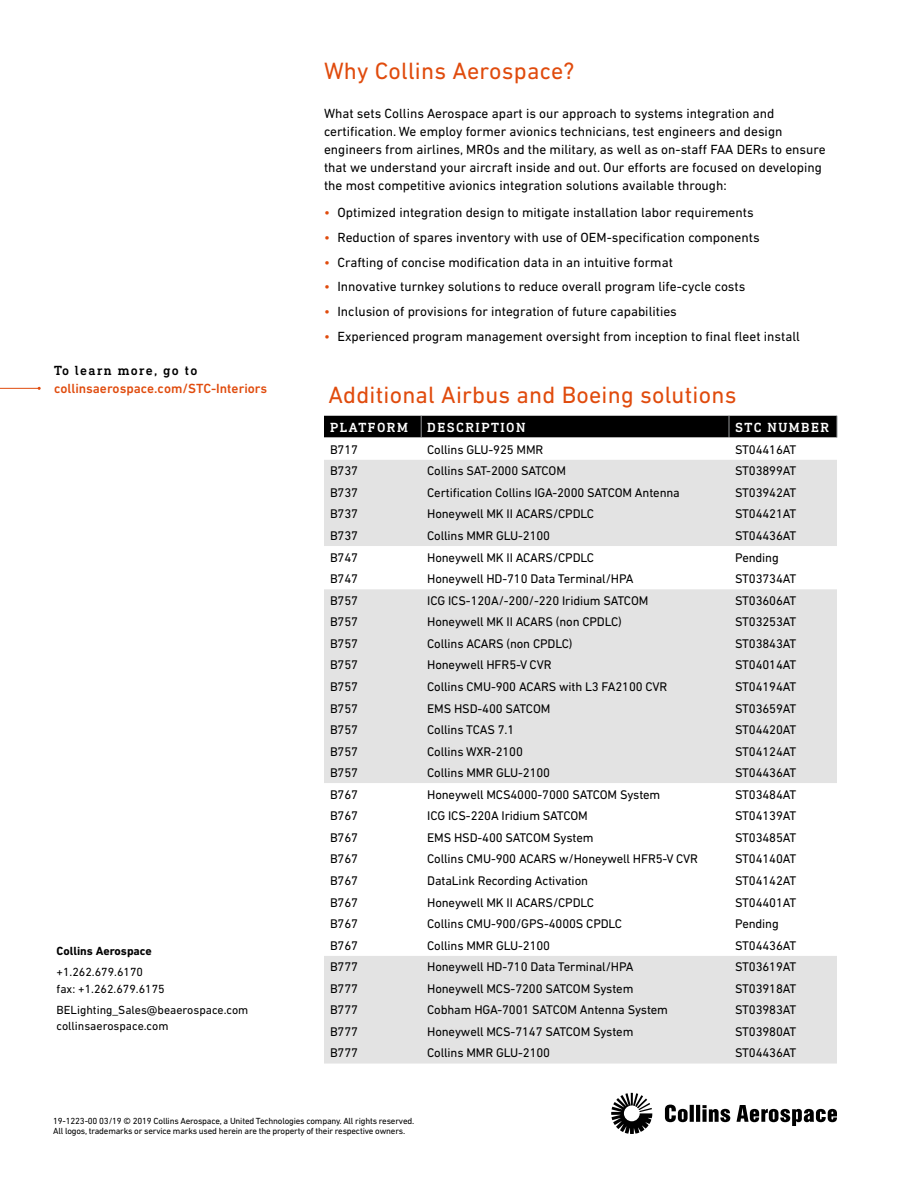
<style>
.page{position:relative;width:918px;height:1188px;background:#fff}
.page>*{position:absolute;margin:0;border:0;box-sizing:border-box;transform-origin:0 0}
.t1{font:24px "DIN Next LT Pro";letter-spacing:.01em;color:#e04b0d}
.t2{font:13.5px/18px "DIN Next LT Pro";color:#000}
.t3{font:500 13.5px "DIN Next LT Pro";color:#e04b0d}
.t4{font:500 13.5px "DIN Next Slab Pro";letter-spacing:.11em;color:#fff}
.t5{font:500 13.5px "DIN Next Slab Pro";letter-spacing:.1em;color:#000}
.t6{font:12.75px "DIN Next LT Pro";letter-spacing:-.01em;color:#000}
.t7{font:12px/16.5px "DIN Next LT Pro";color:#000}
.t8{font:700 12px "DIN Next LT Pro";color:#000}
.t9{font:9px/10.5px "DIN Next LT Pro";letter-spacing:-.02em;color:#000}
.s1{color:#e04b0d}
</style>
<div class="page">
<svg style="left:611px;top:1093px;width:41px;height:41px"></svg>
<svg style="left:665px;top:1105px;width:172px;height:21px"></svg>
<hr style="left:0;top:388px;width:39px;height:1px;background:#e04b0d">
<div style="left:324px;top:460px;width:513px;height:604px;background:#e3e3e3"></div>
<svg style="left:324px;top:546px;width:513px;height:410px"></svg>
<div style="left:324px;top:416px;width:514px;height:22px;background:#000"></div>
<h1 class="t1" style="left:324px;top:57px;width:252px">Why Collins Aerospace?</h1>
<p class="t5" style="left:54px;top:362px;width:145px">To learn more, go to</p>
<p class="t3" style="left:54px;top:380px;width:215px">collinsaerospace.com/STC-Interiors</p>
<p class="t8" style="left:57px;top:944px;width:97px">Collins Aerospace</p>
<p class="t7" style="left:57px;top:964px;width:110px">+1.262.679.6170 fax: +1.262.679.6175</p>
<p class="t7" style="left:57px;top:1001px;width:193px">BELighting_Sales@beaerospace.com collinsaerospace.com</p>
<p class="t2" style="left:324px;top:104px;width:503px">What sets Collins Aerospace apart is our approach to systems integration and certification. We employ former avionics technicians, test engineers and design engineers from airlines, MROs and the military, as well as on-staff FAA DERs to ensure that we understand your aircraft inside and out. Our efforts are focused on developing the most competitive avionics integration solutions available through:</p>
<p class="t2" style="left:324px;top:203px;width:431px"><span class="s1">•</span> Optimized integration design to mitigate installation labor requirements</p>
<p class="t2" style="left:324px;top:228px;width:437px"><span class="s1">•</span> Reduction of spares inventory with use of OEM-specification components</p>
<p class="t2" style="left:324px;top:253px;width:350px"><span class="s1">•</span> Crafting of concise modification data in an intuitive format</p>
<p class="t2" style="left:324px;top:278px;width:423px"><span class="s1">•</span> Innovative turnkey solutions to reduce overall program life-cycle costs</p>
<p class="t2" style="left:324px;top:302px;width:354px"><span class="s1">•</span> Inclusion of provisions for integration of future capabilities</p>
<p class="t2" style="left:324px;top:327px;width:477px"><span class="s1">•</span> Experienced program management oversight from inception to final fleet install</p>
<h1 class="t1" style="left:328px;top:381px;width:409px">Additional Airbus and Boeing solutions</h1>
<p class="t4" style="left:330px;top:419px;width:79px">PLATFORM</p>
<p class="t4" style="left:427px;top:419px;width:100px">DESCRIPTION</p>
<p class="t4" style="left:735px;top:419px;width:95px">STC NUMBER</p>
<p class="t6" style="left:330px;top:442px;width:30px">B717</p>
<p class="t6" style="left:427px;top:442px;width:118px">Collins GLU-925 MMR</p>
<p class="t6" style="left:735px;top:442px;width:63px">ST04416AT</p>
<p class="t6" style="left:330px;top:464px;width:30px">B737</p>
<p class="t6" style="left:427px;top:464px;width:140px">Collins SAT-2000 SATCOM</p>
<p class="t6" style="left:735px;top:464px;width:63px">ST03899AT</p>
<p class="t6" style="left:330px;top:485px;width:30px">B737</p>
<p class="t6" style="left:427px;top:485px;width:254px">Certification Collins IGA-2000 SATCOM Antenna</p>
<p class="t6" style="left:735px;top:485px;width:63px">ST03942AT</p>
<p class="t6" style="left:330px;top:507px;width:30px">B737</p>
<p class="t6" style="left:427px;top:507px;width:168px">Honeywell MK II ACARS/CPDLC</p>
<p class="t6" style="left:735px;top:507px;width:63px">ST04421AT</p>
<p class="t6" style="left:330px;top:528px;width:30px">B737</p>
<p class="t6" style="left:427px;top:528px;width:124px">Collins MMR GLU-2100</p>
<p class="t6" style="left:735px;top:528px;width:63px">ST04436AT</p>
<p class="t6" style="left:330px;top:550px;width:30px">B747</p>
<p class="t6" style="left:427px;top:550px;width:168px">Honeywell MK II ACARS/CPDLC</p>
<p class="t6" style="left:735px;top:550px;width:45px">Pending</p>
<p class="t6" style="left:330px;top:571px;width:30px">B747</p>
<p class="t6" style="left:427px;top:571px;width:208px">Honeywell HD-710 Data Terminal/HPA</p>
<p class="t6" style="left:735px;top:571px;width:63px">ST03734AT</p>
<p class="t6" style="left:330px;top:593px;width:30px">B757</p>
<p class="t6" style="left:427px;top:593px;width:223px">ICG ICS-120A/-200/-220 Iridium SATCOM</p>
<p class="t6" style="left:735px;top:593px;width:63px">ST03606AT</p>
<p class="t6" style="left:330px;top:615px;width:30px">B757</p>
<p class="t6" style="left:427px;top:615px;width:196px">Honeywell MK II ACARS (non CPDLC)</p>
<p class="t6" style="left:735px;top:615px;width:63px">ST03253AT</p>
<p class="t6" style="left:330px;top:636px;width:30px">B757</p>
<p class="t6" style="left:427px;top:636px;width:147px">Collins ACARS (non CPDLC)</p>
<p class="t6" style="left:735px;top:636px;width:63px">ST03843AT</p>
<p class="t6" style="left:330px;top:658px;width:30px">B757</p>
<p class="t6" style="left:427px;top:658px;width:126px">Honeywell HFR5-V CVR</p>
<p class="t6" style="left:735px;top:658px;width:63px">ST04014AT</p>
<p class="t6" style="left:330px;top:679px;width:30px">B757</p>
<p class="t6" style="left:427px;top:679px;width:242px">Collins CMU-900 ACARS with L3 FA2100 CVR</p>
<p class="t6" style="left:735px;top:679px;width:63px">ST04194AT</p>
<p class="t6" style="left:330px;top:701px;width:30px">B757</p>
<p class="t6" style="left:427px;top:701px;width:125px">EMS HSD-400 SATCOM</p>
<p class="t6" style="left:735px;top:701px;width:63px">ST03659AT</p>
<p class="t6" style="left:330px;top:722px;width:30px">B757</p>
<p class="t6" style="left:427px;top:722px;width:89px">Collins TCAS 7.1</p>
<p class="t6" style="left:735px;top:722px;width:63px">ST04420AT</p>
<p class="t6" style="left:330px;top:744px;width:30px">B757</p>
<p class="t6" style="left:427px;top:744px;width:97px">Collins WXR-2100</p>
<p class="t6" style="left:735px;top:744px;width:63px">ST04124AT</p>
<p class="t6" style="left:330px;top:766px;width:30px">B757</p>
<p class="t6" style="left:427px;top:766px;width:124px">Collins MMR GLU-2100</p>
<p class="t6" style="left:735px;top:766px;width:63px">ST04436AT</p>
<p class="t6" style="left:330px;top:787px;width:30px">B767</p>
<p class="t6" style="left:427px;top:787px;width:235px">Honeywell MCS4000-7000 SATCOM System</p>
<p class="t6" style="left:735px;top:787px;width:63px">ST03484AT</p>
<p class="t6" style="left:330px;top:809px;width:30px">B767</p>
<p class="t6" style="left:427px;top:809px;width:162px">ICG ICS-220A Iridium SATCOM</p>
<p class="t6" style="left:735px;top:809px;width:63px">ST04139AT</p>
<p class="t6" style="left:330px;top:830px;width:30px">B767</p>
<p class="t6" style="left:427px;top:830px;width:168px">EMS HSD-400 SATCOM System</p>
<p class="t6" style="left:735px;top:830px;width:63px">ST03485AT</p>
<p class="t6" style="left:330px;top:852px;width:30px">B767</p>
<p class="t6" style="left:427px;top:852px;width:272px">Collins CMU-900 ACARS w/Honeywell HFR5-V CVR</p>
<p class="t6" style="left:735px;top:852px;width:63px">ST04140AT</p>
<p class="t6" style="left:330px;top:873px;width:30px">B767</p>
<p class="t6" style="left:427px;top:873px;width:162px">DataLink Recording Activation</p>
<p class="t6" style="left:735px;top:873px;width:63px">ST04142AT</p>
<p class="t6" style="left:330px;top:895px;width:30px">B767</p>
<p class="t6" style="left:427px;top:895px;width:168px">Honeywell MK II ACARS/CPDLC</p>
<p class="t6" style="left:735px;top:895px;width:63px">ST04401AT</p>
<p class="t6" style="left:330px;top:916px;width:30px">B767</p>
<p class="t6" style="left:427px;top:916px;width:196px">Collins CMU-900/GPS-4000S CPDLC</p>
<p class="t6" style="left:735px;top:916px;width:45px">Pending</p>
<p class="t6" style="left:330px;top:938px;width:30px">B767</p>
<p class="t6" style="left:427px;top:938px;width:124px">Collins MMR GLU-2100</p>
<p class="t6" style="left:735px;top:938px;width:63px">ST04436AT</p>
<p class="t6" style="left:330px;top:960px;width:30px">B777</p>
<p class="t6" style="left:427px;top:960px;width:208px">Honeywell HD-710 Data Terminal/HPA</p>
<p class="t6" style="left:735px;top:960px;width:63px">ST03619AT</p>
<p class="t6" style="left:330px;top:981px;width:30px">B777</p>
<p class="t6" style="left:427px;top:981px;width:208px">Honeywell MCS-7200 SATCOM System</p>
<p class="t6" style="left:735px;top:981px;width:63px">ST03918AT</p>
<p class="t6" style="left:330px;top:1003px;width:30px">B777</p>
<p class="t6" style="left:427px;top:1003px;width:242px">Cobham HGA-7001 SATCOM Antenna System</p>
<p class="t6" style="left:735px;top:1003px;width:63px">ST03983AT</p>
<p class="t6" style="left:330px;top:1024px;width:30px">B777</p>
<p class="t6" style="left:427px;top:1024px;width:208px">Honeywell MCS-7147 SATCOM System</p>
<p class="t6" style="left:735px;top:1024px;width:63px">ST03980AT</p>
<p class="t6" style="left:330px;top:1046px;width:30px">B777</p>
<p class="t6" style="left:427px;top:1046px;width:124px">Collins MMR GLU-2100</p>
<p class="t6" style="left:735px;top:1046px;width:63px">ST04436AT</p>
<p class="t9" style="left:53px;top:1115px;width:362px">19-1223-00 03/19 © 2019 Collins Aerospace, a United Technologies company. All rights reserved.<br>All logos, trademarks or service marks used herein are the property of their respective owners.</p>
</div>
